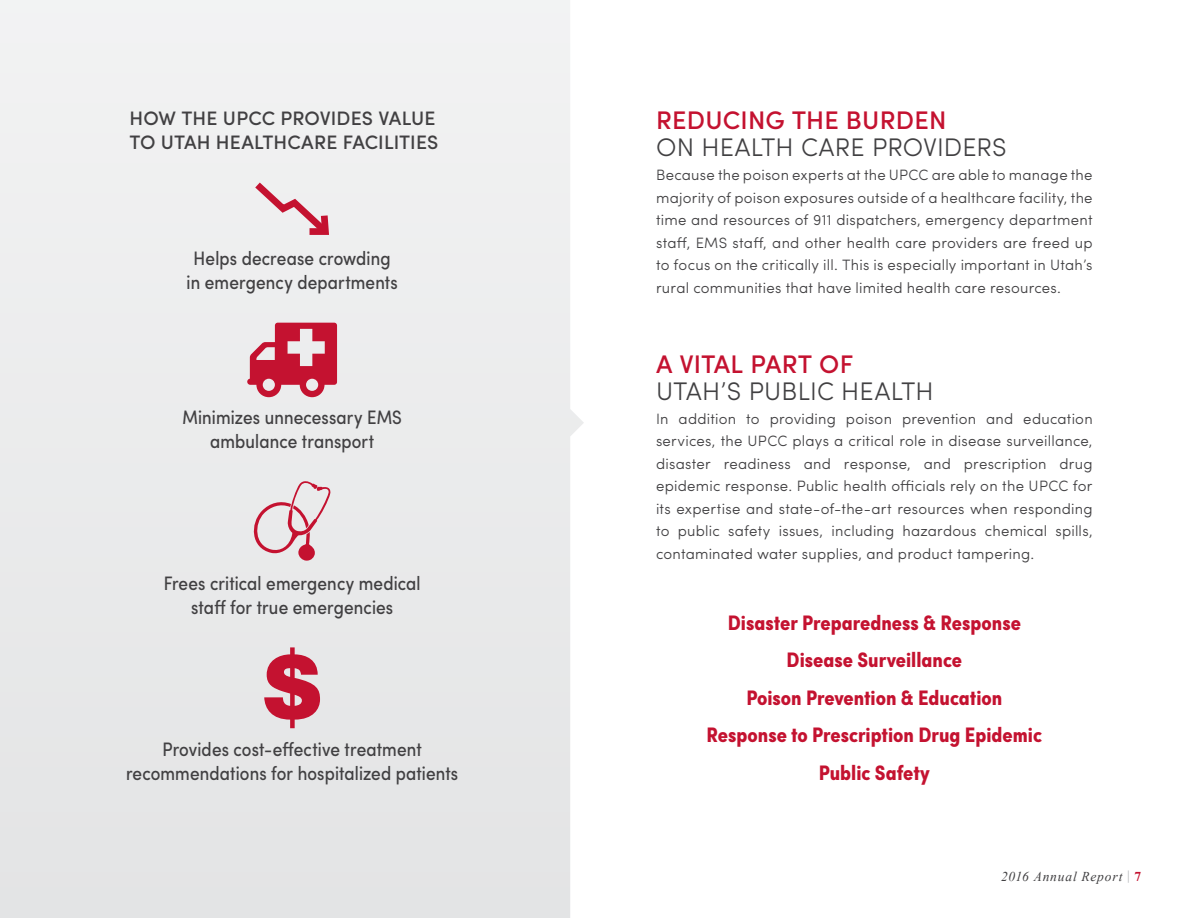
<style>
.page{position:relative;width:1188px;height:918px;background:#fff}
.page>*{position:absolute;margin:0;border:0;box-sizing:border-box;transform-origin:0 0}
.t1{font:300 25.5px "Sofia Pro";color:#414042}
.t2{font:500 25.5px "Sofia Pro";letter-spacing:.01em;color:#c41230}
.t3{font:700 condensed 21px/37.5px "Sofia Pro";color:#c41230;text-align:center}
.t4{font:condensed 19.5px/24px "Sofia Pro";letter-spacing:.01em;color:#414042;text-align:center}
.t5{font:500 19.5px/24px "Sofia Pro";letter-spacing:.005em;color:#414042}
.t6{font:300 15px/22.5px "Sofia Pro";letter-spacing:.015em;color:#414042;text-align:justify}
.t7{font:italic 13.5px "Times New Roman";letter-spacing:.06em;color:#414042}
.s1{font-style:normal;color:#a7a9ac}
.s2{font-weight:700;font-style:normal;color:#c41230}
</style>
<div class="page">
<div style="left:0;top:0;width:584px;height:918px;background:#ebecec"></div>
<svg style="left:248px;top:175px;width:87px;height:66px"></svg>
<svg style="left:247px;top:323px;width:90px;height:74px;background:#d36578"></svg>
<svg style="left:264px;top:647px;width:56px;height:81px;background:#d26e7f"></svg>
<svg style="left:250px;top:480px;width:81px;height:81px;background:#e3c7cc"></svg>
<h3 class="t5" style="left:129px;top:105px;width:310px">HOW THE UPCC PROVIDES VALUE<br>TO UTAH HEALTHCARE FACILITIES</h3>
<h3 class="t4" style="left:187px;top:246px;width:213px">Helps decrease crowding in emergency departments</h3>
<h3 class="t4" style="left:182px;top:405px;width:221px">Minimizes unnecessary EMS ambulance transport</h3>
<h3 class="t4" style="left:164px;top:571px;width:258px">Frees critical emergency medical staff for true emergencies</h3>
<h3 class="t4" style="left:126px;top:737px;width:334px">Provides cost-effective treatment recommendations for hospitalized patients</h3>
<h1 class="t2" style="left:656px;top:101px;width:292px">REDUCING THE BURDEN</h1>
<h1 class="t1" style="left:656px;top:129px;width:352px">ON HEALTH CARE PROVIDERS</h1>
<p class="t6" style="left:656px;top:163px;width:438px">Because the poison experts at the UPCC are able to manage the majority of poison exposures outside of a healthcare facility, the time and resources of 911 dispatchers, emergency department staff, EMS staff, and other health care providers are freed up to focus on the critically ill. This is especially important in Utah’s rural communities that have limited health care resources.</p>
<h1 class="t2" style="left:656px;top:345px;width:199px">A VITAL PART OF</h1>
<h1 class="t1" style="left:656px;top:372px;width:279px">UTAH’S PUBLIC HEALTH</h1>
<p class="t6" style="left:656px;top:406px;width:438px">In addition to providing poison prevention and education services, the UPCC plays a critical role in disease surveillance, disaster readiness and response, and prescription drug epidemic response. Public health officials rely on the UPCC for its expertise and state-of-the-art resources when responding to public safety issues, including hazardous chemical spills, contaminated water supplies, and product tampering.</p>
<h2 class="t3" style="left:706px;top:603px;width:337px">Disaster Preparedness &amp; Response<br>Disease Surveillance<br>Poison Prevention &amp; Education<br>Response to Prescription Drug Epidemic<br>Public Safety</h2>
<p class="t7" style="left:1001px;top:867px;width:142px">2016 Annual Report <span class="s1">|</span> <span class="s2">7</span></p>
</div>
